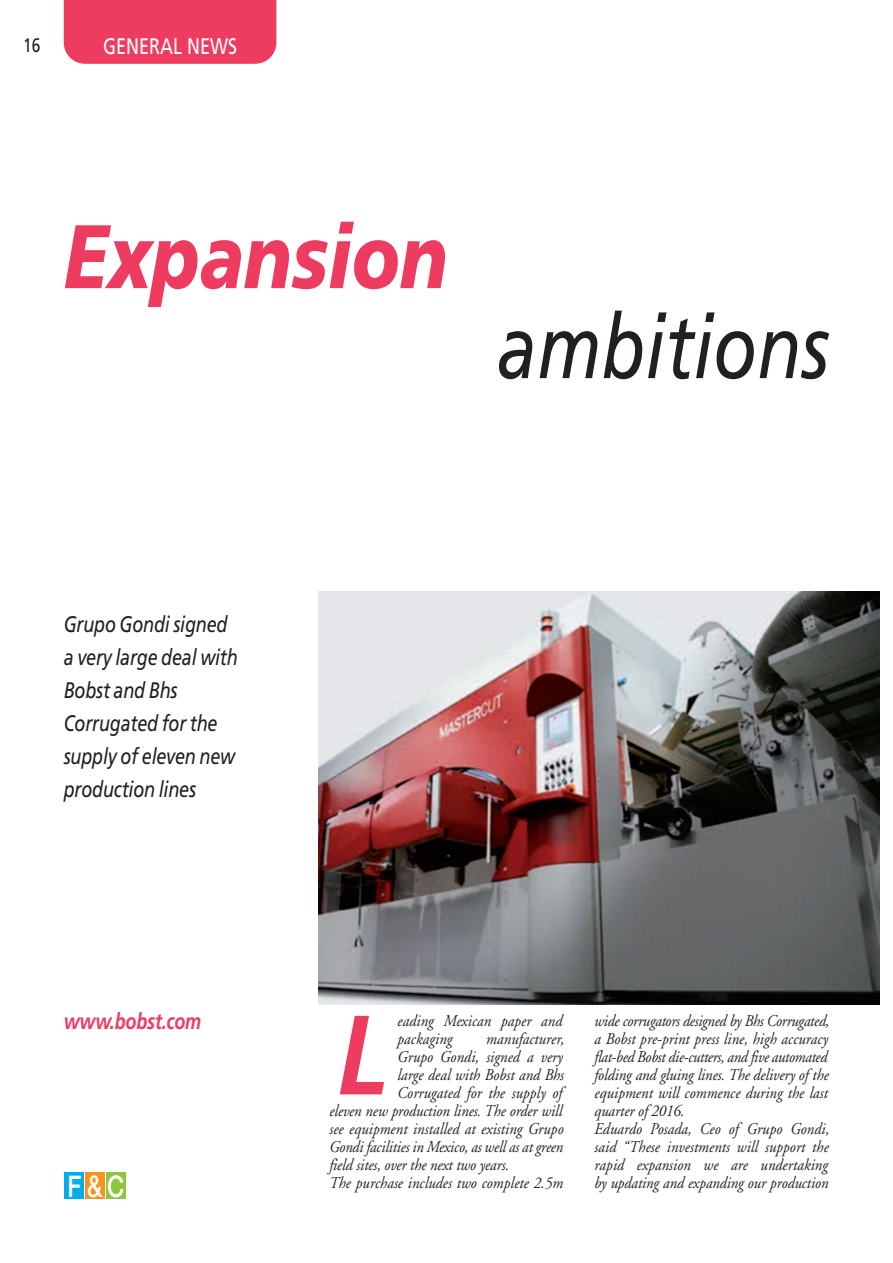
<style>
.page{position:relative;width:893px;height:1263px;background:#fff}
.page>*{position:absolute;margin:0;border:0;box-sizing:border-box;transform-origin:0 0}
.t1{font:italic 700 112.5px "Frutiger";color:#ee3b60;scale:.9 1}
.t2{font:italic 900 90px "Frutiger";color:#ee3b60;scale:.8 1}
.t3{font:italic 90px "Frutiger";color:#231f20;scale:.8 1}
.t4{font:500 29.7px "Helvetica Neue";color:#fff;scale:.8 1}
.t5{font:italic 22.5px/33px "Frutiger";letter-spacing:-.01em;color:#231f20;scale:.8 1}
.t6{font:italic 700 22.5px "Frutiger";letter-spacing:-.01em;color:#ee3b60;scale:.8 1}
.t7{font:22.5px "Frutiger";color:#fff;scale:.8 1}
.t8{font:19.5px "Frutiger";color:#231f20;scale:.8 1}
.t9{font:italic 16.5px/18px "Adobe Garamond";color:#231f20;scale:.9 1}
</style>
<div class="page">
<div style="left:64px;top:0;width:212px;height:64px;background:#ee3b60"></div>
<img style="left:318px;top:591px;width:562px;height:413px">
<div style="left:65px;top:1172px;width:19px;height:27px;background:#00aeef"></div>
<div style="left:85px;top:1172px;width:20px;height:27px;background:#f7931d"></div>
<div style="left:106px;top:1172px;width:19px;height:27px;background:#8bc63e"></div>
<p class="t8" style="left:23px;top:37px;width:23px">16</p>
<h3 class="t7" style="left:103px;top:37px;width:169px">GENERAL NEWS</h3>
<h2 class="t2" style="left:64px;top:221px;width:482px">Expansion</h2>
<h2 class="t3" style="left:497px;top:311px;width:417px">ambitions</h2>
<h3 class="t5" style="left:64px;top:609px;width:219px">Grupo Gondi signed a very large deal with<br>Bobst and Bhs<br>Corrugated for the supply of eleven new production lines</h3>
<h3 class="t6" style="left:64px;top:1012px;width:173px">www.bobst.com</h3>
<h3 class="t4" style="left:67px;top:1168px;width:72px">F&amp;C</h3>
<p class="t9" style="left:397px;top:1013px;width:185px">eading Mexican paper and packaging</p>
<h1 class="t1" style="left:337px;top:1010px;width:58px">L</h1>
<p class="t9" style="left:486px;top:1031px;width:88px">manufacturer,</p>
<p class="t9" style="left:397px;top:1049px;width:185px">Grupo Gondi, signed a very</p>
<p class="t9" style="left:397px;top:1067px;width:187px">large deal with Bobst and Bhs</p>
<p class="t9" style="left:397px;top:1085px;width:185px">Corrugated for the supply of</p>
<p class="t9" style="left:329px;top:1103px;width:260px">eleven new production lines. The order will</p>
<p class="t9" style="left:329px;top:1121px;width:262px">see equipment installed at existing Grupo</p>
<p class="t9" style="left:329px;top:1139px;width:261px">Gondi facilities in Mexico, as well as at green</p>
<p class="t9" style="left:329px;top:1157px;width:201px">field sites, over the next two years.</p>
<p class="t9" style="left:329px;top:1175px;width:261px">The purchase includes two complete 2.5m</p>
<p class="t9" style="left:594px;top:1013px;width:263px">wide corrugators designed by Bhs Corrugated, a Bobst pre-print press line, high accuracy flat-bed Bobst die-cutters, and five automated folding and gluing lines. The delivery of the equipment will commence during the last quarter of 2016.<br>Eduardo Posada, Ceo of Grupo Gondi, said “These investments will support the rapid expansion we are undertaking by updating and expanding our production</p>
</div>
